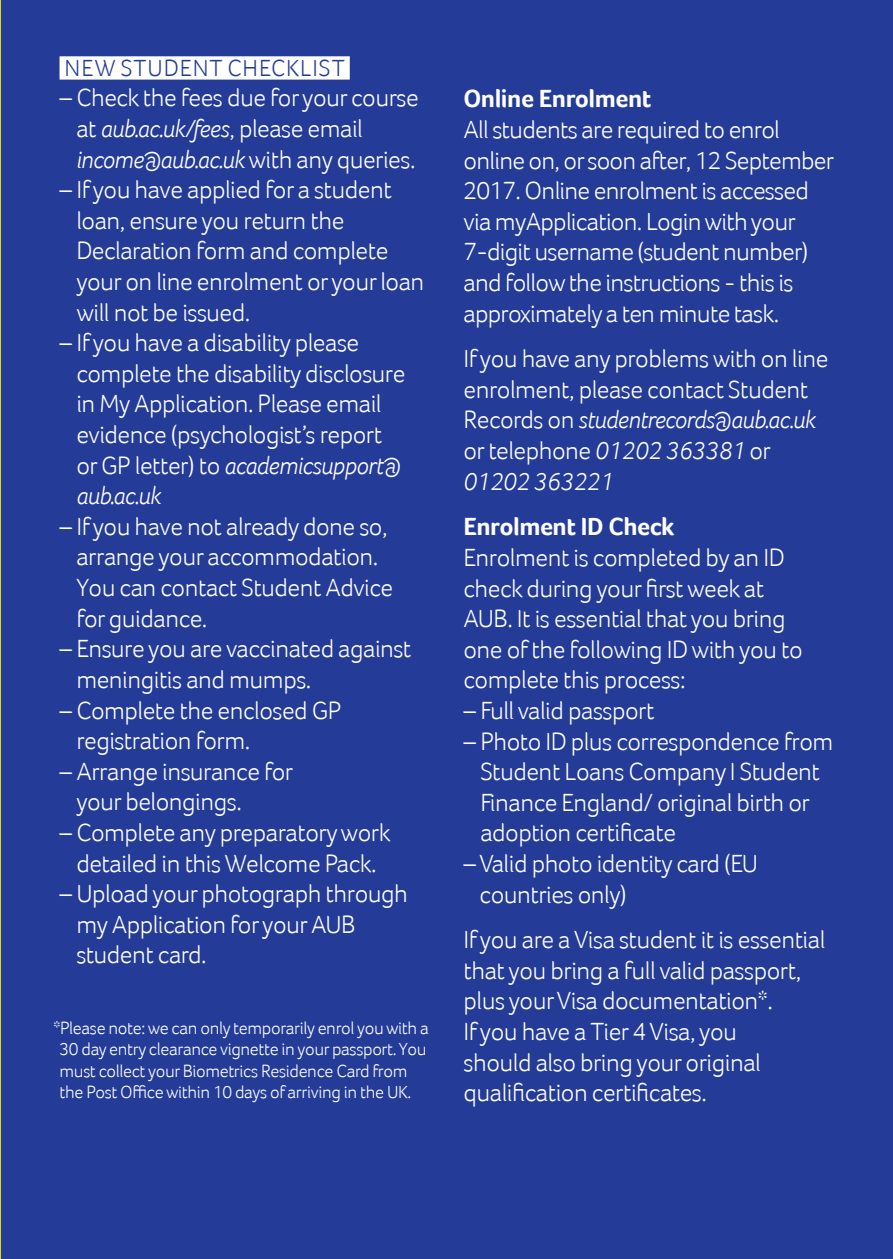
<style>
.page{position:relative;width:893px;height:1259px;background:#243c97}
.page>*{position:absolute;margin:0;border:0;box-sizing:border-box;transform-origin:0 0}
.body_dates_upper{font:300 25.5px/30.6px "Foco";letter-spacing:-.02em;color:#fff}
.body_dates_upper-2{font:700 25.5px "Foco";letter-spacing:-.02em;color:#fff}
.t1{font:300 24px "Foco";letter-spacing:.04em;color:#243c97}
.body_dates_upper-3{font:300 18px/21.6px "Foco";letter-spacing:-.02em;color:#fff}
.s1{font-style:italic}
</style>
<div class="page">
<div style="left:60px;top:56px;width:290px;height:24px;background:#fff"></div>
<hr style="left:0;top:0;width:1px;height:1259px;background:#fff101">
<p class="t1" style="left:65px;top:54px;width:281px">NEW STUDENT CHECKLIST</p>
<p class="body_dates_upper" style="left:76px;top:82px;width:344px;text-indent:-17px">– Check the fees due for your course at <span class="s1">aub.ac.uk/fees</span>, please email <span class="s1">income@aub.ac.uk</span> with any queries.</p>
<p class="body_dates_upper" style="left:76px;top:174px;width:350px;text-indent:-17px">– If you have applied for a student loan, ensure you return the<br>Declaration form and complete your on line enrolment or your loan will not be issued.</p>
<p class="body_dates_upper" style="left:76px;top:327px;width:330px;text-indent:-17px">– If you have a disability please complete the disability disclosure in My Application. Please email evidence (psychologist’s report or GP letter) to <span class="s1">academicsupport@ aub.ac.uk</span></p>
<p class="body_dates_upper" style="left:76px;top:511px;width:318px;text-indent:-17px">– If you have not already done so, arrange your accommodation.<br>You can contact Student Advice for guidance.</p>
<p class="body_dates_upper" style="left:76px;top:633px;width:336px;text-indent:-17px">– Ensure you are vaccinated against meningitis and mumps.</p>
<p class="body_dates_upper" style="left:76px;top:694px;width:267px;text-indent:-17px">– Complete the enclosed GP registration form.</p>
<p class="body_dates_upper" style="left:76px;top:755px;width:218px;text-indent:-17px">– Arrange insurance for your belongings.</p>
<p class="body_dates_upper" style="left:60px;top:817px;width:333px;text-align:center">– Complete any preparatory work detailed in this Welcome Pack.</p>
<p class="body_dates_upper" style="left:76px;top:878px;width:333px;text-indent:-17px">– Upload your photograph through my Application for your AUB student card.</p>
<p class="body_dates_upper-3" style="left:60px;top:1016px;width:371px;text-indent:-6px">*Please note: we can only temporarily enrol you with a 30 day entry clearance vignette in your passport. You must collect your Biometrics Residence Card from the Post Office within 10 days of arriving in the UK.</p>
<p class="body_dates_upper-2" style="left:463px;top:84px;width:190px">Online Enrolment</p>
<p class="body_dates_upper" style="left:463px;top:114px;width:372px">All students are required to enrol online on, or soon after, 12 September 2017. Online enrolment is accessed via myApplication. Login with your 7-digit username (student number) and follow the instructions - this is approximately a ten minute task.</p>
<p class="body_dates_upper" style="left:463px;top:343px;width:366px">If you have any problems with on line enrolment, please contact Student<br>Records on <span class="s1">studentrecords@aub.ac.uk </span>or telephone <span class="s1">01202 363381</span> or<br><span class="s1">01202 363221</span></p>
<p class="body_dates_upper-2" style="left:463px;top:511px;width:213px">Enrolment ID Check</p>
<p class="body_dates_upper" style="left:463px;top:542px;width:341px">Enrolment is completed by an ID check during your first week at<br>AUB. It is essential that you bring one of the following ID with you to complete this process:</p>
<p class="body_dates_upper" style="left:463px;top:695px;width:193px">– Full valid passport</p>
<p class="body_dates_upper" style="left:480px;top:725px;width:355px;text-indent:-17px">– Photo ID plus correspondence from<br>Student Loans Company I Student<br>Finance England/ original birth or adoption certificate</p>
<p class="body_dates_upper" style="left:480px;top:848px;width:280px;text-indent:-16px">– Valid photo identity card (EU countries only)</p>
<p class="body_dates_upper" style="left:463px;top:924px;width:363px">If you are a Visa student it is essential that you bring a full valid passport, plus your Visa documentation*.<br>If you have a Tier 4 Visa, you<br>should also bring your original qualification certificates.</p>
</div>
